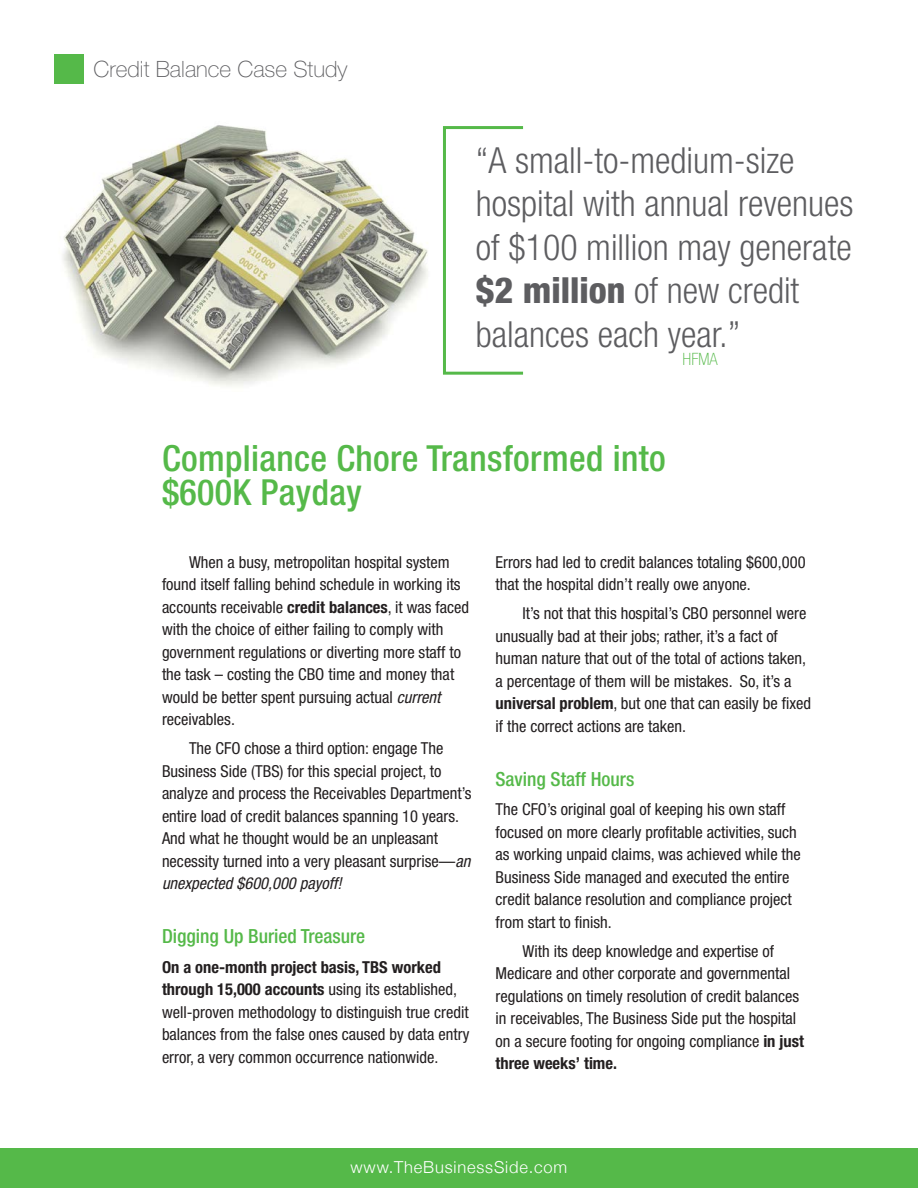
<style>
.page{position:relative;width:918px;height:1188px;background:#fff}
.page>*{position:absolute;margin:0;border:0;box-sizing:border-box;transform-origin:0 0}
.t1{font:300 condensed 36px/43.5px "Helvetica Neue";color:#5d5d60}
.t2{font:500 condensed 36px/34.5px "Helvetica Neue";letter-spacing:.01em;color:#55b949}
.t3{font:100 22.5px "Helvetica Neue";color:#5d5d60}
.t4{font:500 condensed 19.5px "Helvetica Neue";color:#55b949}
.t5{font:100 condensed 16.95px "Helvetica Neue";color:#55b949}
.t6{font:condensed 16.5px/22.5px "Helvetica Neue";color:#231f20}
.t7{font:300 16.5px "Helvetica Neue";letter-spacing:.05em;color:#fff}
.s1{font-weight:800}
.s2{font-weight:700}
.s3{font-style:italic}
</style>
<div class="page">
<div style="left:0;top:1148px;width:918px;height:40px;background:#55b949"></div>
<img style="left:62px;top:125px;width:366px;height:262px">
<div style="left:54px;top:54px;width:29px;height:29px;background:#55b949"></div>
<div style="left:443px;top:126px;width:82px;height:249px;border:3px solid #55b949"></div>
<h2 class="t3" style="left:94px;top:56px;width:255px">Credit Balance Case Study</h2>
<h1 class="t1" style="left:476px;top:138px;width:379px">“A small-to-medium-size hospital with annual revenues of $100 million may generate <span class="s1">$2 million</span> of new credit balances each year.”</h1>
<p class="t5" style="left:683px;top:350px;width:36px">HFMA</p>
<h1 class="t2" style="left:162px;top:440px;width:505px">Compliance Chore Transformed into $600K Payday</h1>
<p class="t6" style="left:162px;top:550px;width:309px;text-indent:27px">When a busy, metropolitan hospital system found itself falling behind schedule in working its accounts receivable <span class="s2">credit balances</span>, it was faced with the choice of either failing to comply with government regulations or diverting more staff to the task – costing the CBO time and money that would be better spent pursuing actual <span class="s3">current </span>receivables.</p>
<p class="t6" style="left:162px;top:737px;width:311px;text-indent:27px">The CFO chose a third option: engage The Business Side (TBS) for this special project, to analyze and process the Receivables Department’s entire load of credit balances spanning 10 years.<br>And what he thought would be an unpleasant necessity turned into a very pleasant surprise—<span class="s3">an unexpected $600,000 payoff!</span></p>
<p class="t4" style="left:162px;top:925px;width:205px">Digging Up Buried Treasure</p>
<p class="t6" style="left:162px;top:955px;width:309px"><span class="s2">On a one-month project basis, TBS worked through 15,000 accounts</span> using its established, well-proven methodology to distinguish true credit balances from the false ones caused by data entry error, a very common occurrence nationwide.</p>
<p class="t6" style="left:496px;top:550px;width:312px">Errors had led to credit balances totaling $600,000 that the hospital didn’t really owe anyone.</p>
<p class="t6" style="left:496px;top:602px;width:317px;text-indent:27px">It’s not that this hospital’s CBO personnel were unusually bad at their jobs; rather, it’s a fact of human nature that out of the total of actions taken, a percentage of them will be mistakes. So, it’s a <span class="s2">universal problem</span>, but one that can easily be fixed if the correct actions are taken.</p>
<p class="t4" style="left:496px;top:767px;width:140px">Saving Staff Hours</p>
<p class="t6" style="left:496px;top:798px;width:307px">The CFO’s original goal of keeping his own staff focused on more clearly profitable activities, such as working unpaid claims, was achieved while the Business Side managed and executed the entire credit balance resolution and compliance project from start to finish.</p>
<p class="t6" style="left:496px;top:940px;width:310px;text-indent:27px">With its deep knowledge and expertise of Medicare and other corporate and governmental regulations on timely resolution of credit balances in receivables, The Business Side put the hospital on a secure footing for ongoing compliance <span class="s2">in just three weeks’ time.</span></p>
<p class="t7" style="left:351px;top:1154px;width:218px">www.TheBusinessSide.com</p>
</div>
